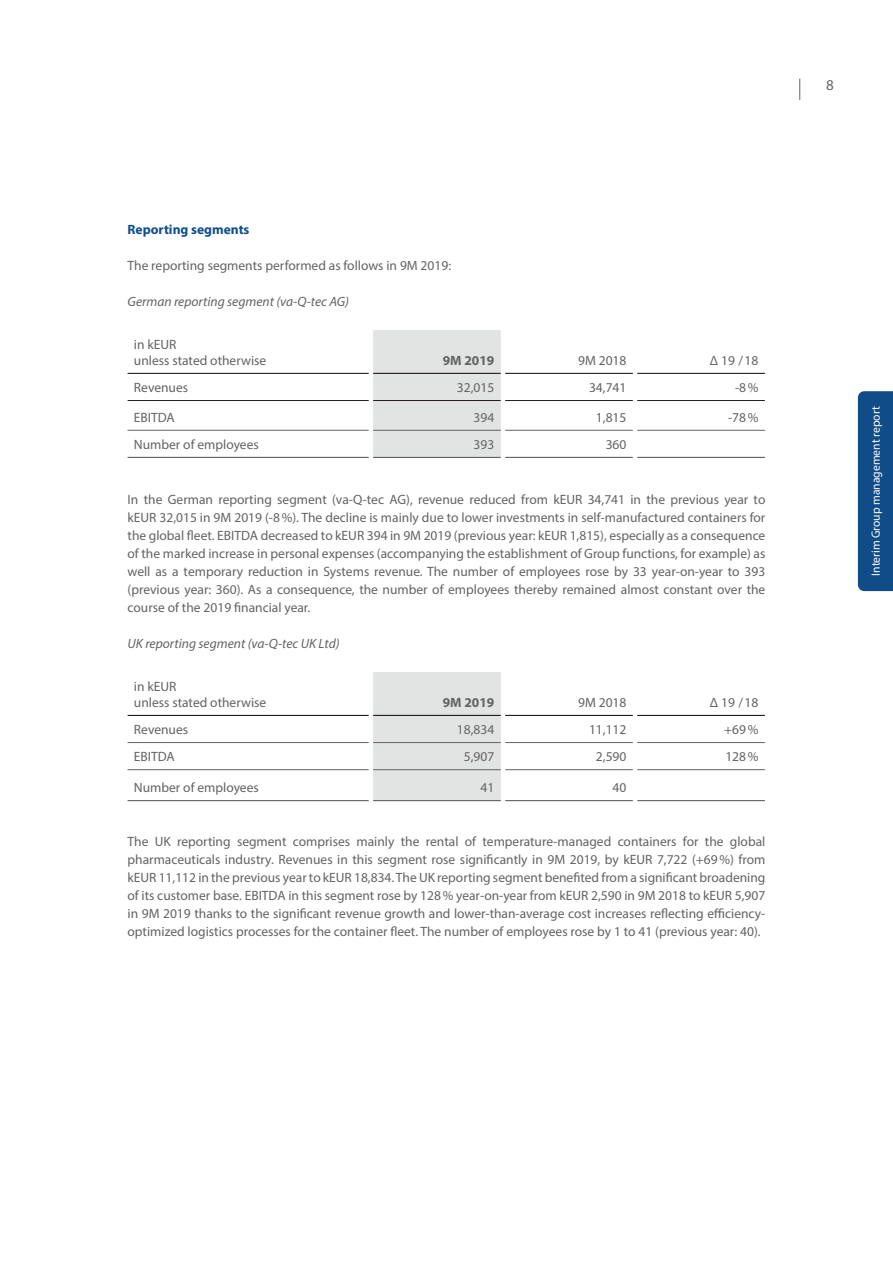
<style>
.page{position:relative;width:893px;height:1263px;background:#fff}
.page>*{position:absolute;margin:0;border:0;box-sizing:border-box;transform-origin:0 0}
.t1{font:15px "Myriad Pro";color:#636366}
.t2{font:13.5px/18px "Myriad Pro";color:#636366}
.t3{font:italic 13.5px "Myriad Pro";color:#636366}
.t4{font:700 13.5px "Myriad Pro";color:#0f4e8c}
.t5{font:700 13.5px "Myriad Pro";color:#636366}
.t6{font:12px "Myriad Pro";color:#fff}
</style>
<div class="page">
<svg style="left:799px;top:79px;width:1px;height:21px"></svg>
<div style="left:858px;top:391px;width:35px;height:200px;background:#0f4c88"></div>
<div style="left:373px;top:330px;width:128px;height:127px;background:#e2e3e3"></div>
<hr style="left:128px;top:457px;width:241px;height:1px;background:#636366">
<hr style="left:373px;top:457px;width:128px;height:1px;background:#636366">
<hr style="left:505px;top:457px;width:128px;height:1px;background:#636366">
<hr style="left:637px;top:457px;width:128px;height:1px;background:#636366">
<hr style="left:128px;top:373px;width:241px;height:1px;background:#231f20">
<hr style="left:373px;top:373px;width:128px;height:1px;background:#231f20">
<hr style="left:505px;top:373px;width:128px;height:1px;background:#231f20">
<hr style="left:637px;top:373px;width:128px;height:1px;background:#231f20">
<hr style="left:128px;top:430px;width:241px;height:1px;background:#636366">
<hr style="left:373px;top:430px;width:128px;height:1px;background:#636366">
<hr style="left:505px;top:430px;width:128px;height:1px;background:#636366">
<hr style="left:637px;top:430px;width:128px;height:1px;background:#636366">
<hr style="left:128px;top:400px;width:241px;height:1px;background:#231f20">
<hr style="left:373px;top:400px;width:128px;height:1px;background:#231f20">
<hr style="left:505px;top:400px;width:128px;height:1px;background:#231f20">
<hr style="left:637px;top:400px;width:128px;height:1px;background:#231f20">
<div style="left:373px;top:672px;width:128px;height:128px;background:#e2e3e3"></div>
<hr style="left:128px;top:800px;width:241px;height:1px;background:#636366">
<hr style="left:373px;top:800px;width:128px;height:1px;background:#636366">
<hr style="left:505px;top:800px;width:128px;height:1px;background:#636366">
<hr style="left:637px;top:800px;width:128px;height:1px;background:#636366">
<hr style="left:128px;top:715px;width:241px;height:1px;background:#231f20">
<hr style="left:373px;top:715px;width:128px;height:1px;background:#231f20">
<hr style="left:505px;top:715px;width:128px;height:1px;background:#231f20">
<hr style="left:637px;top:715px;width:128px;height:1px;background:#231f20">
<hr style="left:128px;top:742px;width:241px;height:1px;background:#636366">
<hr style="left:128px;top:769px;width:241px;height:1px;background:#636366">
<hr style="left:373px;top:742px;width:128px;height:1px;background:#636366">
<hr style="left:505px;top:742px;width:128px;height:1px;background:#636366">
<hr style="left:373px;top:769px;width:128px;height:1px;background:#636366">
<hr style="left:505px;top:769px;width:128px;height:1px;background:#636366">
<hr style="left:637px;top:742px;width:128px;height:1px;background:#636366">
<hr style="left:637px;top:769px;width:128px;height:1px;background:#636366">
<p class="t4" style="left:128px;top:221px;width:123px">Reporting segments</p>
<p class="t2" style="left:128px;top:256px;width:325px">The reporting segments performed as follows in 9M 2019:</p>
<p class="t3" style="left:128px;top:293px;width:223px">German reporting segment (va-Q-tec AG)</p>
<p class="t2" style="left:134px;top:336px;width:134px;line-height:16.2px">in kEUR<br>unless stated otherwise</p>
<p class="t5" style="left:443px;top:351px;width:53px">9M 2019</p>
<p class="t2" style="left:578px;top:351px;width:50px">9M 2018</p>
<p class="t2" style="left:710px;top:351px;width:50px">Δ 19 /18</p>
<p class="t2" style="left:134px;top:378px;width:56px">Revenues</p>
<p class="t2" style="left:457px;top:378px;width:39px">32,015</p>
<p class="t2" style="left:589px;top:378px;width:39px">34,741</p>
<p class="t2" style="left:735px;top:378px;width:25px">-8%</p>
<p class="t2" style="left:134px;top:408px;width:42px">EBITDA</p>
<p class="t2" style="left:474px;top:408px;width:22px">394</p>
<p class="t2" style="left:596px;top:408px;width:32px">1,815</p>
<p class="t2" style="left:728px;top:408px;width:32px">-78%</p>
<p class="t2" style="left:134px;top:435px;width:126px">Number of employees</p>
<p class="t2" style="left:474px;top:435px;width:22px">393</p>
<p class="t2" style="left:606px;top:435px;width:22px">360</p>
<p class="t2" style="left:128px;top:490px;width:639px;text-align:justify">In the German reporting segment (va-Q-tec AG), revenue reduced from kEUR 34,741 in the previous year to kEUR 32,015 in 9M 2019 (-8%). The decline is mainly due to lower investments in self-manufactured containers for the global fleet. EBITDA decreased to kEUR 394 in 9M 2019 (previous year: kEUR 1,815), especially as a consequence of the marked increase in personal expenses (accompanying the establishment of Group functions, for example) as well as a temporary reduction in Systems revenue. The number of employees rose by 33 year-on-year to 393 (previous year: 360). As a consequence, the number of employees thereby remained almost constant over the course of the 2019 financial year.</p>
<p class="t3" style="left:128px;top:635px;width:213px">UK reporting segment (va-Q-tec UK Ltd)</p>
<p class="t2" style="left:134px;top:678px;width:134px;line-height:16.2px">in kEUR<br>unless stated otherwise</p>
<p class="t5" style="left:443px;top:693px;width:53px">9M 2019</p>
<p class="t2" style="left:578px;top:693px;width:50px">9M 2018</p>
<p class="t2" style="left:710px;top:693px;width:50px">Δ 19 /18</p>
<p class="t2" style="left:134px;top:720px;width:56px">Revenues</p>
<p class="t2" style="left:457px;top:720px;width:39px">18,834</p>
<p class="t2" style="left:589px;top:720px;width:39px">11,112</p>
<p class="t2" style="left:724px;top:720px;width:36px">+69%</p>
<p class="t2" style="left:134px;top:747px;width:42px">EBITDA</p>
<p class="t2" style="left:464px;top:747px;width:32px">5,907</p>
<p class="t2" style="left:596px;top:747px;width:32px">2,590</p>
<p class="t2" style="left:725px;top:747px;width:35px">128%</p>
<p class="t2" style="left:134px;top:778px;width:126px">Number of employees</p>
<p class="t2" style="left:480px;top:778px;width:15px">41</p>
<p class="t2" style="left:613px;top:778px;width:15px">40</p>
<p class="t2" style="left:128px;top:832px;width:639px;text-align:justify">The UK reporting segment comprises mainly the rental of temperature-managed containers for the global pharmaceuticals industry. Revenues in this segment rose significantly in 9M 2019, by kEUR 7,722 (+69%) from kEUR 11,112 in the previous year to kEUR 18,834. The UK reporting segment benefited from a significant broadening of its customer base. EBITDA in this segment rose by 128% year-on-year from kEUR 2,590 in 9M 2018 to kEUR 5,907 in 9M 2019 thanks to the significant revenue growth and lower-than-average cost increases reflecting efficiency&shy;optimized logistics processes for the container fleet. The number of employees rose by 1 to 41 (previous year: 40).</p>
<p class="t1" style="left:826px;top:76px;width:9px">8</p>
<p class="t6" style="left:868px;top:576px;width:171px;rotate:-90deg">Interim Group management report</p>
</div>
